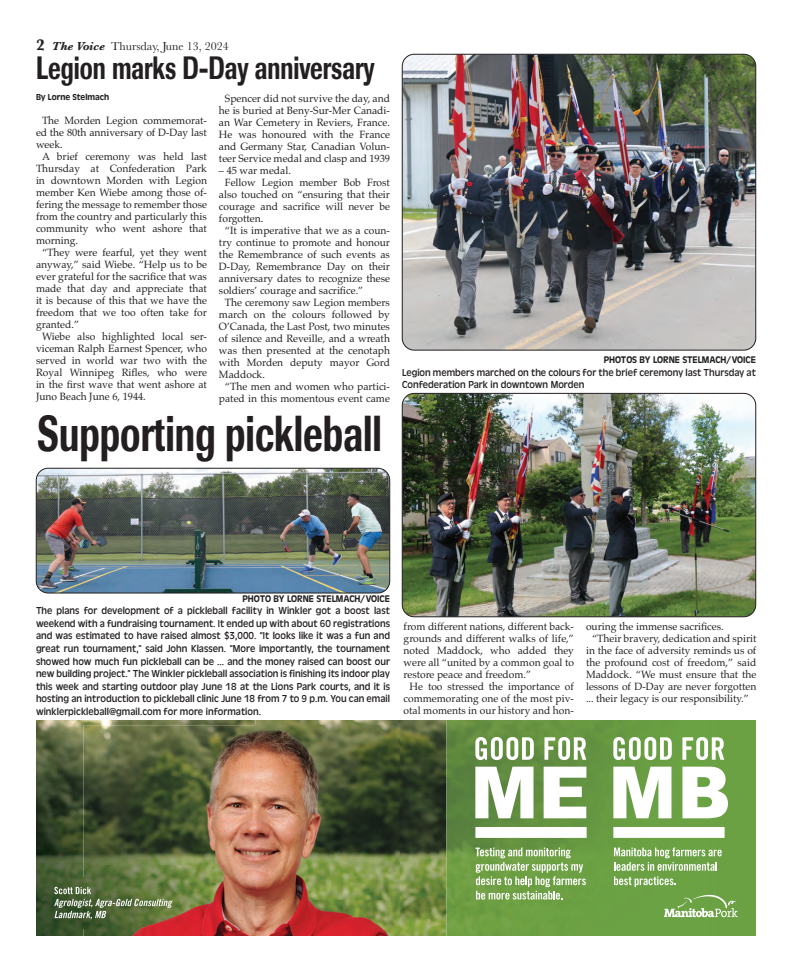
<style>
.page{position:relative;width:792px;height:972px;background:#fff}
.page>*{position:absolute;margin:0;border:0;box-sizing:border-box;transform-origin:0 0}
.t1{font:500 50px "Imago";color:#231f20;scale:.7 1}
.t2{font:500 32px "Imago";color:#231f20;scale:.7 1}
.t3{font:12px "Baskerville";color:#231f20}
.t4{font:10.5px/12px "Palatino";color:#231f20;text-align:center}
.t5{font:10.5px/12.6px "Antique Oli";color:#231f20;scale:.95 1}
.t6{font:500 10px "Antique Oli";letter-spacing:-.01em;color:#231f20;scale:.95 1}
.t7{font:500 9px "Antique Oli";color:#231f20;scale:.95 1}
.s1{font-weight:700;font-size:16px}
.s2{font-weight:700;font-style:italic}
</style>
<div class="page">
<img style="left:256px;top:720px;width:190px;height:30px">
<img style="left:400px;top:750px;width:46px;height:186px">
<img style="left:36px;top:720px;width:220px;height:216px">
<img style="left:446px;top:720px;width:310px;height:216px">
<svg style="left:613px;top:737px;width:111px;height:23px"></svg>
<div style="left:613px;top:827px;width:112px;height:11px;background:#fff"></div>
<svg style="left:613px;top:767px;width:58px;height:51px"></svg>
<svg style="left:682px;top:767px;width:46px;height:51px"></svg>
<svg style="left:664px;top:895px;width:74px;height:22px"></svg>
<svg style="left:614px;top:847px;width:108px;height:40px"></svg>
<svg style="left:476px;top:848px;width:110px;height:52px"></svg>
<svg style="left:475px;top:767px;width:111px;height:51px"></svg>
<svg style="left:475px;top:737px;width:111px;height:23px"></svg>
<div style="left:475px;top:827px;width:112px;height:11px;background:#fff"></div>
<img style="left:84px;top:725px;width:316px;height:211px">
<img style="left:45px;top:877px;width:137px;height:51px">
<svg style="left:54px;top:887px;width:119px;height:32px"></svg>
<img style="left:402px;top:54px;width:354px;height:296px;border-radius:12px">
<div style="left:402px;top:54px;width:354px;height:296px;border:1px solid #231f20;border-radius:12px"></div>
<img style="left:402px;top:393px;width:354px;height:224px;border-radius:12px">
<div style="left:402px;top:393px;width:354px;height:224px;border:1px solid #231f20;border-radius:12px"></div>
<img style="left:36px;top:468px;width:354px;height:125px;border-radius:12px">
<div style="left:36px;top:468px;width:354px;height:125px;border:1px solid #231f20;border-radius:12px"></div>
<p class="t3" style="left:36px;top:42px;width:194px"><span class="s1">2</span> <span class="s2">The Voice</span> Thursday, June 13, 2024</p>
<h2 class="t2" style="left:36px;top:57px;width:485px">Legion marks D-Day anniversary</h2>
<p class="t7" style="left:36px;top:94px;width:79px">By Lorne Stelmach</p>
<p class="t4" style="left:42px;top:115px;width:167px">The Morden Legion commemorat-</p>
<p class="t4" style="left:36px;top:127px;width:172px">ed the 80th anniversary of D-Day last</p>
<p class="t4" style="left:36px;top:140px;width:28px">week.</p>
<p class="t4" style="left:42px;top:152px;width:167px">A brief ceremony was held last</p>
<p class="t4" style="left:36px;top:164px;width:172px">Thursday at Confederation Park</p>
<p class="t4" style="left:36px;top:176px;width:172px">in downtown Morden with Legion</p>
<p class="t4" style="left:36px;top:188px;width:172px">member Ken Wiebe among those of-</p>
<p class="t4" style="left:36px;top:200px;width:173px">fering the message to remember those</p>
<p class="t4" style="left:36px;top:212px;width:172px">from the country and particularly this</p>
<p class="t4" style="left:36px;top:224px;width:172px">community who went ashore that</p>
<p class="t4" style="left:36px;top:236px;width:44px">morning.</p>
<p class="t4" style="left:42px;top:248px;width:166px">“They were fearful, yet they went</p>
<p class="t4" style="left:36px;top:260px;width:172px">anyway,” said Wiebe. “Help us to be</p>
<p class="t4" style="left:36px;top:272px;width:172px">ever grateful for the sacrifice that was</p>
<p class="t4" style="left:36px;top:284px;width:172px">made that day and appreciate that</p>
<p class="t4" style="left:36px;top:296px;width:172px">it is because of this that we have the</p>
<p class="t4" style="left:36px;top:308px;width:172px">freedom that we too often take for</p>
<p class="t4" style="left:36px;top:320px;width:45px">granted.”</p>
<p class="t4" style="left:42px;top:332px;width:166px">Wiebe also highlighted local ser-</p>
<p class="t4" style="left:36px;top:344px;width:173px">viceman Ralph Earnest Spencer, who</p>
<p class="t4" style="left:36px;top:356px;width:172px">served in world war two with the</p>
<p class="t4" style="left:36px;top:368px;width:173px">Royal Winnipeg Rifles, who were</p>
<p class="t4" style="left:36px;top:380px;width:172px">in the first wave that went ashore at</p>
<p class="t4" style="left:36px;top:392px;width:111px">Juno Beach June 6, 1944.</p>
<p class="t4" style="left:219px;top:94px;width:173px">Spencer did not survive the day, and he is buried at Beny-Sur-Mer Canadi&shy;an War Cemetery in Reviers, France.<br>He was honoured with the France and Germany Star, Canadian Volun&shy;teer Service medal and clasp and 1939</p>
<p class="t4" style="left:219px;top:166px;width:73px">– 45 war medal.</p>
<p class="t4" style="left:225px;top:178px;width:166px">Fellow Legion member Bob Frost</p>
<p class="t4" style="left:219px;top:190px;width:172px">also touched on “ensuring that their</p>
<p class="t4" style="left:219px;top:202px;width:172px">courage and sacrifice will never be</p>
<p class="t4" style="left:219px;top:214px;width:46px">forgotten.</p>
<p class="t4" style="left:225px;top:226px;width:167px">“It is imperative that we as a coun-</p>
<p class="t4" style="left:219px;top:238px;width:173px">try continue to promote and honour</p>
<p class="t4" style="left:219px;top:250px;width:172px">the Remembrance of such events as</p>
<p class="t4" style="left:219px;top:262px;width:173px">D-Day, Remembrance Day on their</p>
<p class="t4" style="left:219px;top:274px;width:172px">anniversary dates to recognize these</p>
<p class="t4" style="left:219px;top:286px;width:146px">soldiers’ courage and sacrifice.”</p>
<p class="t4" style="left:225px;top:298px;width:167px">The ceremony saw Legion members</p>
<p class="t4" style="left:219px;top:310px;width:172px">march on the colours followed by</p>
<p class="t4" style="left:219px;top:322px;width:173px">O’Canada, the Last Post, two minutes</p>
<p class="t4" style="left:219px;top:334px;width:172px">of silence and Reveille, and a wreath</p>
<p class="t4" style="left:219px;top:346px;width:172px">was then presented at the cenotaph</p>
<p class="t4" style="left:219px;top:358px;width:172px">with Morden deputy mayor Gord</p>
<p class="t4" style="left:219px;top:370px;width:47px">Maddock.</p>
<p class="t4" style="left:225px;top:382px;width:166px">“The men and women who partici-</p>
<p class="t4" style="left:219px;top:394px;width:173px">pated in this momentous event came</p>
<h1 class="t1" style="left:37px;top:416px;width:494px">Supporting pickleball</h1>
<p class="t6" style="left:604px;top:356px;width:162px">PHOTOS BY LORNE STELMACH/VOICE</p>
<p class="t5" style="left:402px;top:366px;width:374px">Legion members marched on the colours for the brief ceremony last Thursday at<br>Confederation Park in downtown Morden</p>
<p class="t6" style="left:243px;top:595px;width:157px">PHOTO BY LORNE STELMACH/VOICE</p>
<p class="t5" style="left:36px;top:605px;width:374px;text-align:justify">The plans for development of a pickleball facility in Winkler got a boost last weekend with a fundraising tournament. It ended up with about 60 registrations and was estimated to have raised almost $3,000. “It looks like it was a fun and great run tournament,” said John Klassen. “More importantly, the tournament showed how much fun pickleball can be ... and the money raised can boost our new building project.” The Winkler pickleball association is finishing its indoor play this week and starting outdoor play June 18 at the Lions Park courts, and it is hosting an introduction to pickleball clinic June 18 from 7 to 9 p.m. You can email winklerpickleball@gmail.com for more information.</p>
<p class="t4" style="left:404px;top:621px;width:172px">from different nations, different back-</p>
<p class="t4" style="left:404px;top:633px;width:172px">grounds and different walks of life,”</p>
<p class="t4" style="left:404px;top:645px;width:172px">noted Maddock, who added they</p>
<p class="t4" style="left:404px;top:657px;width:172px">were all “united by a common goal to</p>
<p class="t4" style="left:404px;top:669px;width:129px">restore peace and freedom.”</p>
<p class="t4" style="left:410px;top:681px;width:166px">He too stressed the importance of</p>
<p class="t4" style="left:404px;top:693px;width:172px">commemorating one of the most piv-</p>
<p class="t4" style="left:404px;top:705px;width:172px">otal moments in our history and hon-</p>
<p class="t4" style="left:586px;top:621px;width:139px">ouring the immense sacrifices.</p>
<p class="t4" style="left:592px;top:633px;width:166px">“Their bravery, dedication and spirit</p>
<p class="t4" style="left:586px;top:645px;width:172px">in the face of adversity reminds us of</p>
<p class="t4" style="left:586px;top:657px;width:172px">the profound cost of freedom,” said</p>
<p class="t4" style="left:586px;top:669px;width:172px">Maddock. “We must ensure that the</p>
<p class="t4" style="left:586px;top:681px;width:172px">lessons of D-Day are never forgotten</p>
<p class="t4" style="left:586px;top:693px;width:164px">... their legacy is our responsibility.”</p>
</div>
